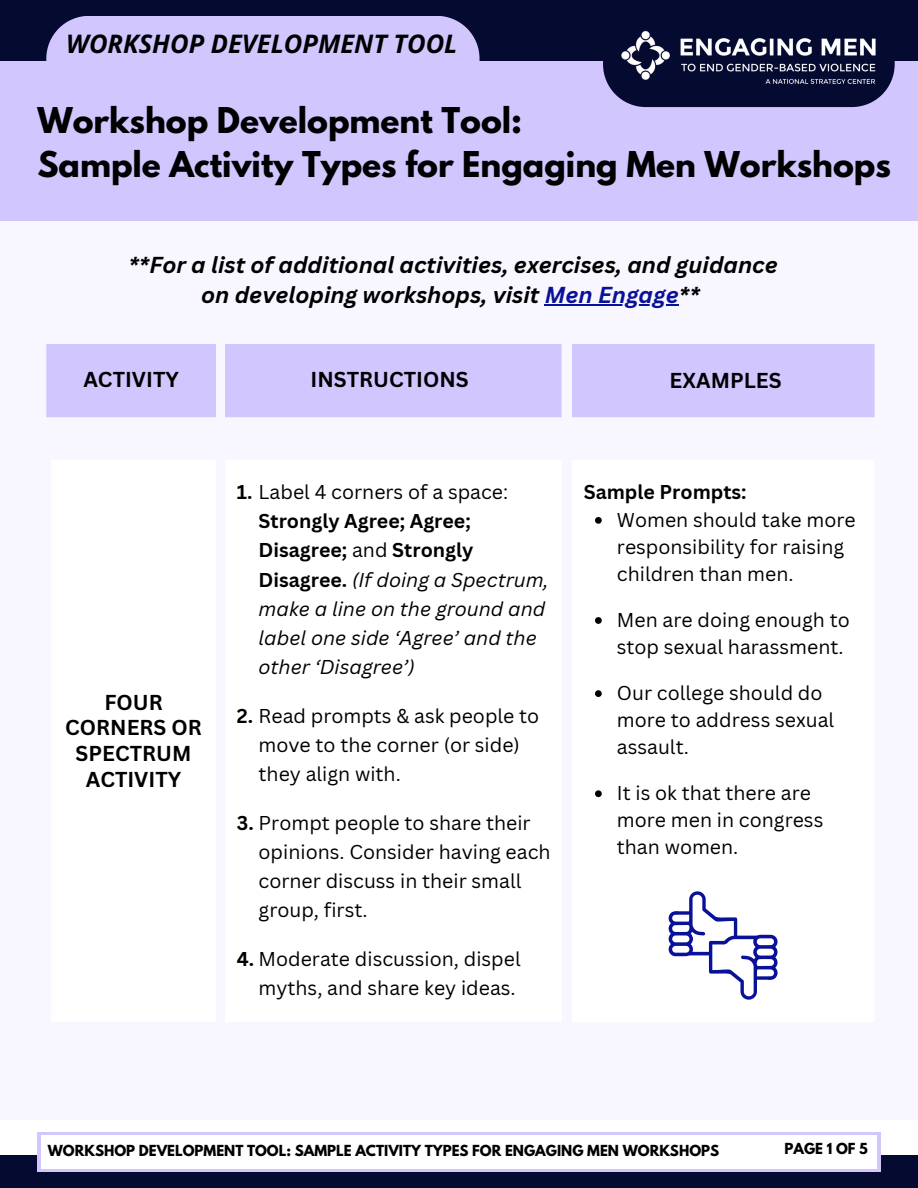
<style>
.page{position:relative;width:918px;height:1188px;background:#fff}
.page>*{position:absolute;margin:0;border:0;box-sizing:border-box;transform-origin:0 0}
.t1{font:700 31.5px/43.8px "League Spartan";color:#000}
.t2{font:italic 700 25.5px "Open Sans";color:#000}
.t3{font:italic 700 22.5px/30.3px "Canva Sans";color:#000;text-align:center}
.t4{font:700 21px/25.8px "Canva Sans";color:#000;text-align:center}
.t5{font:19.5px/27px "Canva Sans";color:#000}
.t6{font:italic 19.5px/29.2px "Canva Sans";color:#000}
.t7{font:700 19.5px "Canva Sans";color:#000}
.t8{font:700 13.5px "League Spartan";color:#000}
.s1{color:#0a1199}
.s2{font-weight:700;font-style:normal}
.s3{font-style:normal}
.s4{font-weight:700}
</style>
<div class="page">
<div style="left:0;top:0;width:918px;height:61px;background:#050a30"></div>
<div style="left:0;top:61px;width:918px;height:160px;background:#d1c6fe"></div>
<svg style="left:603px;top:61px;width:291px;height:46px;background:#1b1e46"></svg>
<div style="left:46px;top:16px;width:433px;height:45px;background:#d1c6fe"></div>
<div style="left:0;top:1156px;width:918px;height:32px;background:#050a30"></div>
<div style="left:37px;top:1132px;width:844px;height:40px;background:#d1c6fe"></div>
<div style="left:41px;top:1135px;width:836px;height:34px;background:#fff"></div>
<img style="left:621px;top:31px;width:256px;height:55px">
<div style="left:225px;top:344px;width:337px;height:73px;background:#d1c6fe"></div>
<div style="left:572px;top:344px;width:303px;height:73px;background:#d1c6fe"></div>
<div style="left:46px;top:344px;width:170px;height:73px;background:#d1c6fe"></div>
<svg style="left:669px;top:891px;width:109px;height:108px"></svg>
<hr style="left:545px;top:304px;width:134px;height:1px;background:#0a1199">
<svg style="left:595px;top:517px;width:7px;height:7px"></svg>
<svg style="left:595px;top:617px;width:7px;height:7px"></svg>
<svg style="left:595px;top:690px;width:7px;height:7px"></svg>
<svg style="left:595px;top:790px;width:7px;height:7px"></svg>
<h1 class="t2" style="left:66px;top:26px;width:393px">WORKSHOP DEVELOPMENT TOOL</h1>
<h2 class="t1" style="left:37px;top:102px;width:855px">Workshop Development Tool:<br>Sample Activity Types for Engaging Men Workshops</h2>
<h3 class="t3" style="left:128px;top:249px;width:651px">**For a list of additional activities, exercises, and guidance on developing workshops, visit <span class="s1">Men Engage</span>**</h3>
<h3 class="t4" style="left:83px;top:366px;width:97px">ACTIVITY</h3>
<h5 class="t4" style="left:311px;top:366px;width:160px">INSTRUCTIONS</h5>
<h3 class="t4" style="left:670px;top:367px;width:113px">EXAMPLES</h3>
<h5 class="t4" style="left:65px;top:688px;width:138px">FOUR<br>CORNERS OR<br>SPECTRUM<br>ACTIVITY</h5>
<h5 class="t6" style="left:259px;top:477px;width:292px;text-indent:-22px"><span class="s2">1.</span> <span class="s3">Label 4 corners of a space:<br></span><span class="s2">Strongly Agree; Agree;<br>Disagree;</span> <span class="s3">and</span> <span class="s2">Strongly<br>Disagree.</span> (If doing a Spectrum, make a line on the ground and label one side ‘Agree’ and the other ‘Disagree’)</h5>
<p class="t5" style="left:259px;top:701px;width:282px;line-height:29.2px;text-indent:-22px"><span class="s4">2.</span> Read prompts &amp; ask people to move to the corner (or side) they align with.</p>
<p class="t5" style="left:259px;top:808px;width:294px;line-height:29.2px;text-indent:-22px"><span class="s4">3.</span> Prompt people to share their opinions. Consider having each corner discuss in their small group, first.</p>
<p class="t5" style="left:237px;top:944px;width:285px;line-height:29.2px;text-align:right"><span class="s4">4.</span> Moderate discussion, dispel myths, and share key ideas.</p>
<p class="t7" style="left:584px;top:478px;width:164px">Sample Prompts:</p>
<p class="t5" style="left:617px;top:506px;width:240px">Women should take more responsibility for raising children than men.</p>
<h5 class="t5" style="left:617px;top:606px;width:234px">Men are doing enough to stop sexual harassment.</h5>
<p class="t5" style="left:617px;top:679px;width:219px">Our college should do more to address sexual assault.</p>
<p class="t5" style="left:617px;top:779px;width:208px">It is ok that there are more men in congress than women.</p>
<p class="t8" style="left:48px;top:1144px;width:673px">WORKSHOP DEVELOPMENT TOOL: SAMPLE ACTIVITY TYPES FOR ENGAGING MEN WORKSHOPS</p>
<h4 class="t8" style="left:785px;top:1142px;width:85px">PAGE 1 OF 5</h4>
</div>
